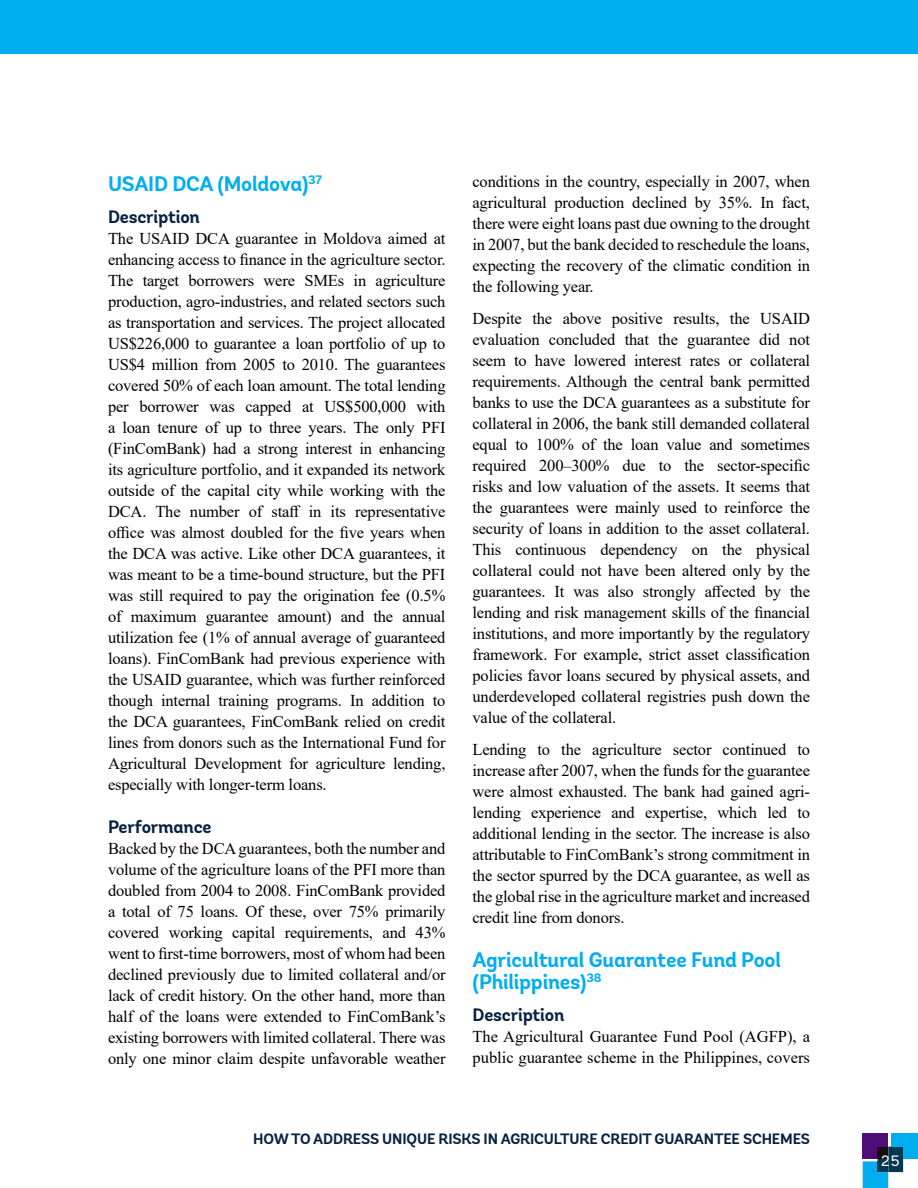
<style>
.page{position:relative;width:918px;height:1188px;background:#fff}
.page>*{position:absolute;margin:0;border:0;box-sizing:border-box;transform-origin:0 0}
.t1{font:700 21px/22.5px "Andes";letter-spacing:-.01em;color:#00aeef}
.t2{font:700 18px "Andes";letter-spacing:-.01em;color:#072241}
.t3{font:16.5px/21px "Times New Roman";letter-spacing:-.01em;color:#000;text-align:justify}
.t4{font:700 15px "Andes";letter-spacing:-.01em;color:#072241}
.t5{font:15px "Andes";color:#fff}
</style>
<div class="page">
<div style="left:863px;top:1133px;width:25px;height:26px;background:#4f0d76"></div>
<div style="left:891px;top:1133px;width:27px;height:26px;background:#00aeef"></div>
<svg style="left:863px;top:1147px;width:40px;height:41px"></svg>
<div style="left:878px;top:1147px;width:10px;height:12px;background:#180c0f"></div>
<div style="left:891px;top:1147px;width:12px;height:12px;background:#003850"></div>
<div style="left:878px;top:1161px;width:10px;height:11px;background:#003850"></div>
<div style="left:0;top:0;width:918px;height:53px;background:#00aeef"></div>
<p class="t1" style="left:108px;top:173px;width:216px">USAID DCA (Moldova)<sup>37</sup></p>
<p class="t2" style="left:108px;top:206px;width:93px">Description</p>
<p class="t3" style="left:108px;top:228px;width:339px">The USAID DCA guarantee in Moldova aimed at enhancing access to finance in the agriculture sector.<br>The target borrowers were SMEs in agriculture production, agro-industries, and related sectors such as transportation and services. The project allocated US$226,000 to guarantee a loan portfolio of up to US$4 million from 2005 to 2010. The guarantees covered 50% of each loan amount. The total lending per borrower was capped at US$500,000 with a loan tenure of up to three years. The only PFI (FinComBank) had a strong interest in enhancing its agriculture portfolio, and it expanded its network outside of the capital city while working with the DCA. The number of staff in its representative office was almost doubled for the five years when the DCA was active. Like other DCA guarantees, it was meant to be a time-bound structure, but the PFI was still required to pay the origination fee (0.5% of maximum guarantee amount) and the annual utilization fee (1% of annual average of guaranteed loans). FinComBank had previous experience with the USAID guarantee, which was further reinforced though internal training programs. In addition to the DCA guarantees, FinComBank relied on credit lines from donors such as the International Fund for Agricultural Development for agriculture lending, especially with longer-term loans.</p>
<p class="t2" style="left:108px;top:815px;width:105px">Performance</p>
<p class="t3" style="left:108px;top:837px;width:339px">Backed by the DCA guarantees, both the number and volume of the agriculture loans of the PFI more than doubled from 2004 to 2008. FinComBank provided a total of 75 loans. Of these, over 75% primarily covered working capital requirements, and 43% went to first-time borrowers, most of whom had been declined previously due to limited collateral and/or lack of credit history. On the other hand, more than half of the loans were extended to FinComBank’s existing borrowers with limited collateral. There was only one minor claim despite unfavorable weather</p>
<p class="t3" style="left:473px;top:170px;width:339px">conditions in the country, especially in 2007, when agricultural production declined by 35%. In fact, there were eight loans past due owning to the drought in 2007, but the bank decided to reschedule the loans, expecting the recovery of the climatic condition in the following year.</p>
<p class="t3" style="left:473px;top:307px;width:339px">Despite the above positive results, the USAID evaluation concluded that the guarantee did not seem to have lowered interest rates or collateral requirements. Although the central bank permitted banks to use the DCA guarantees as a substitute for collateral in 2006, the bank still demanded collateral equal to 100% of the loan value and sometimes required 200–300% due to the sector-specific risks and low valuation of the assets. It seems that the guarantees were mainly used to reinforce the security of loans in addition to the asset collateral.<br>This continuous dependency on the physical collateral could not have been altered only by the guarantees. It was also strongly affected by the lending and risk management skills of the financial institutions, and more importantly by the regulatory framework. For example, strict asset classification policies favor loans secured by physical assets, and underdeveloped collateral registries push down the value of the collateral.</p>
<p class="t3" style="left:473px;top:738px;width:339px">Lending to the agriculture sector continued to increase after 2007, when the funds for the guarantee were almost exhausted. The bank had gained agri&shy;lending experience and expertise, which led to additional lending in the sector. The increase is also attributable to FinComBank’s strong commitment in the sector spurred by the DCA guarantee, as well as the global rise in the agriculture market and increased credit line from donors.</p>
<p class="t1" style="left:472px;top:949px;width:310px">Agricultural Guarantee Fund Pool (Philippines)<sup>38</sup></p>
<p class="t2" style="left:472px;top:1004px;width:93px">Description</p>
<p class="t3" style="left:472px;top:1025px;width:339px">The Agricultural Guarantee Fund Pool (AGFP), a public guarantee scheme in the Philippines, covers</p>
<p class="t4" style="left:253px;top:1130px;width:558px">HOW TO ADDRESS UNIQUE RISKS IN AGRICULTURE CREDIT GUARANTEE SCHEMES</p>
<p class="t5" style="left:881px;top:1152px;width:20px">25</p>
</div>
